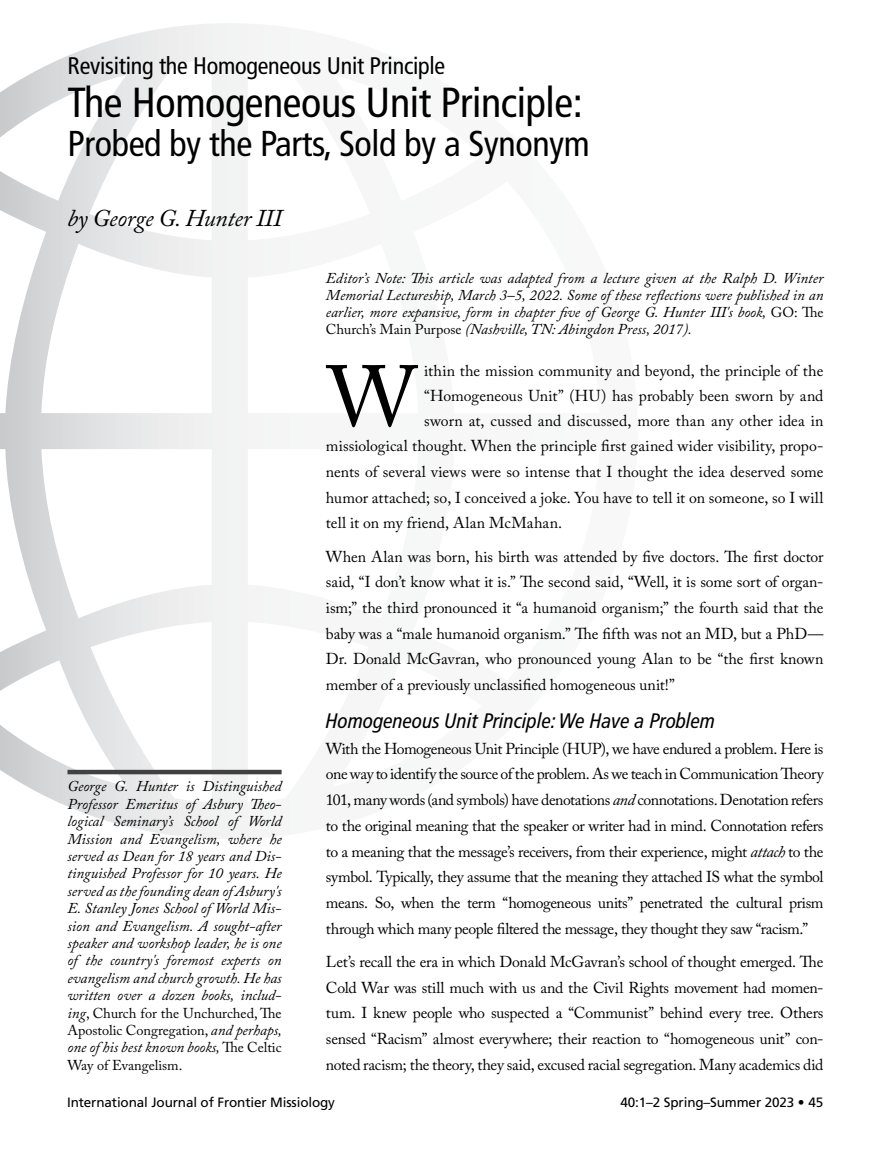
<style>
.page{position:relative;width:891px;height:1161px;background:#fff}
.page>*{position:absolute;margin:0;border:0;box-sizing:border-box;transform-origin:0 0}
.t1{font:85.35px "Adobe Caslon Pro";color:#000}
.t2{font:condensed 42px "Frutiger LT Std";letter-spacing:-.01em;color:#000}
.t3{font:condensed 36px "Frutiger LT Std";letter-spacing:-.01em;color:#000}
.t4{font:condensed 24px "Frutiger LT Std";letter-spacing:-.01em;color:#000}
.t5{font:italic 24px "Adobe Caslon Pro";letter-spacing:-.01em;color:#000}
.t6{font:italic condensed 21px "Frutiger LT Std";color:#000}
.t7{font:15.75px/25.7px "Adobe Caslon Pro";letter-spacing:-.005em;color:#000;text-align:justify}
.t8{font:italic 15px/17.4px "Adobe Caslon Pro";color:#000;text-align:justify}
.t9{font:14.25px/17.4px "Adobe Caslon Pro";color:#000}
.t10{font:13.5px "Frutiger LT Std";letter-spacing:-.01em;color:#000}
.s1{font-style:italic;font-size:15px}
.s2{font-style:normal;font-size:14.25px}
.s3{font-style:italic;font-size:16.2px}
</style>
<div class="page">
<svg style="left:0;top:23px;width:282px;height:816px"></svg>
<hr style="left:68px;top:770px;width:214px;height:4px;background:#414042">
<h3 class="t4" style="left:68px;top:52px;width:379px">Revisiting the Homogeneous Unit Principle</h3>
<h2 class="t2" style="left:68px;top:78px;width:517px">The Homogeneous Unit Principle:</h2>
<h3 class="t3" style="left:68px;top:123px;width:524px">Probed by the Parts, Sold by a Synonym</h3>
<h3 class="t5" style="left:68px;top:203px;width:216px">by George G. Hunter III</h3>
<p class="t8" style="left:68px;top:777px;width:216px">George G. Hunter is Distinguished Professor Emeritus of Asbury Theo&shy;logical Seminary’s School of World Mission and Evangelism, where he served as Dean for 18 years and Dis&shy;tinguished Professor for 10 years. He served as the founding dean of Asbury's E. Stanley Jones School of World Mis&shy;sion and Evangelism. A sought-after speaker and workshop leader, he is one of the country's foremost experts on evangelism and church growth. He has written over a dozen books, includ-</p>
<p class="t9" style="left:68px;top:1004px;width:216px"><span class="s1">ing</span>, Church for the Unchurched, The<br>Apostolic Congregation, <span class="s1">and perhaps,</span></p>
<p class="t8" style="left:67px;top:1038px;width:216px">one of his best known books, <span class="s2">The Celtic</span></p>
<p class="t9" style="left:68px;top:1056px;width:116px">Way of Evangelism.</p>
<p class="t8" style="left:326px;top:269px;width:499px">Editor’s Note: This article was adapted from a lecture given at the Ralph D. Winter Memorial Lectureship, March 3–5, 2022. Some of these reflections were published in an earlier, more expansive, form in chapter five of George G. Hunter III's book, <span class="s2">GO: The Church’s Main Purpose</span> (Nashville, TN: Abingdon Press, 2017).</p>
<h1 class="t1" style="left:327px;top:346px;width:91px">W</h1>
<p class="t7" style="left:424px;top:358px;width:401px">ithin the mission community and beyond, the principle of the</p>
<p class="t7" style="left:424px;top:383px;width:401px">“Homogeneous Unit” (HU) has probably been sworn by and</p>
<p class="t7" style="left:424px;top:407px;width:401px">sworn at, cussed and discussed, more than any other idea in</p>
<p class="t7" style="left:326px;top:433px;width:499px">missiological thought. When the principle first gained wider visibility, propo-</p>
<p class="t7" style="left:326px;top:459px;width:499px">nents of several views were so intense that I thought the idea deserved some</p>
<p class="t7" style="left:326px;top:484px;width:499px">humor attached; so, I conceived a joke. You have to tell it on someone, so I will</p>
<p class="t7" style="left:326px;top:510px;width:238px">tell it on my friend, Alan McMahan.</p>
<p class="t7" style="left:326px;top:543px;width:499px">When Alan was born, his birth was attended by five doctors. The first doctor said, “I don’t know what it is.” The second said, “Well, it is some sort of organ&shy;ism;” the third pronounced it “a humanoid organism;” the fourth said that the baby was a “male humanoid organism.” The fifth was not an MD, but a PhD— Dr. Donald McGavran, who pronounced young Alan to be “the first known member of a previously unclassified homogeneous unit!”</p>
<h3 class="t6" style="left:326px;top:708px;width:391px">Homogeneous Unit Principle: We Have a Problem</h3>
<p class="t7" style="left:326px;top:735px;width:499px">With the Homogeneous Unit Principle (HUP), we have endured a problem. Here is one way to identify the source of the problem. As we teach in Communication Theory 101, many words (and symbols) have denotations <span class="s3">and</span> connotations. Denotation refers to the original meaning that the speaker or writer had in mind. Connotation refers to a meaning that the message’s receivers, from their experience, might <span class="s3">attach</span> to the symbol. Typically, they assume that the meaning they attached IS what the symbol means. So, when the term “homogeneous units” penetrated the cultural prism through which many people filtered the message, they thought they saw “racism.”</p>
<p class="t7" style="left:326px;top:949px;width:499px">Let’s recall the era in which Donald McGavran’s school of thought emerged. The Cold War was still much with us and the Civil Rights movement had momen&shy;tum. I knew people who suspected a “Communist” behind every tree. Others sensed “Racism” almost everywhere; their reaction to “homogeneous unit” con&shy;noted racism; the theory, they said, excused racial segregation. Many academics did</p>
<p class="t10" style="left:67px;top:1094px;width:270px">International Journal of Frontier Missiology</p>
<p class="t10" style="left:621px;top:1094px;width:204px">40:1–2 Spring–Summer 2023 • 45</p>
</div>
